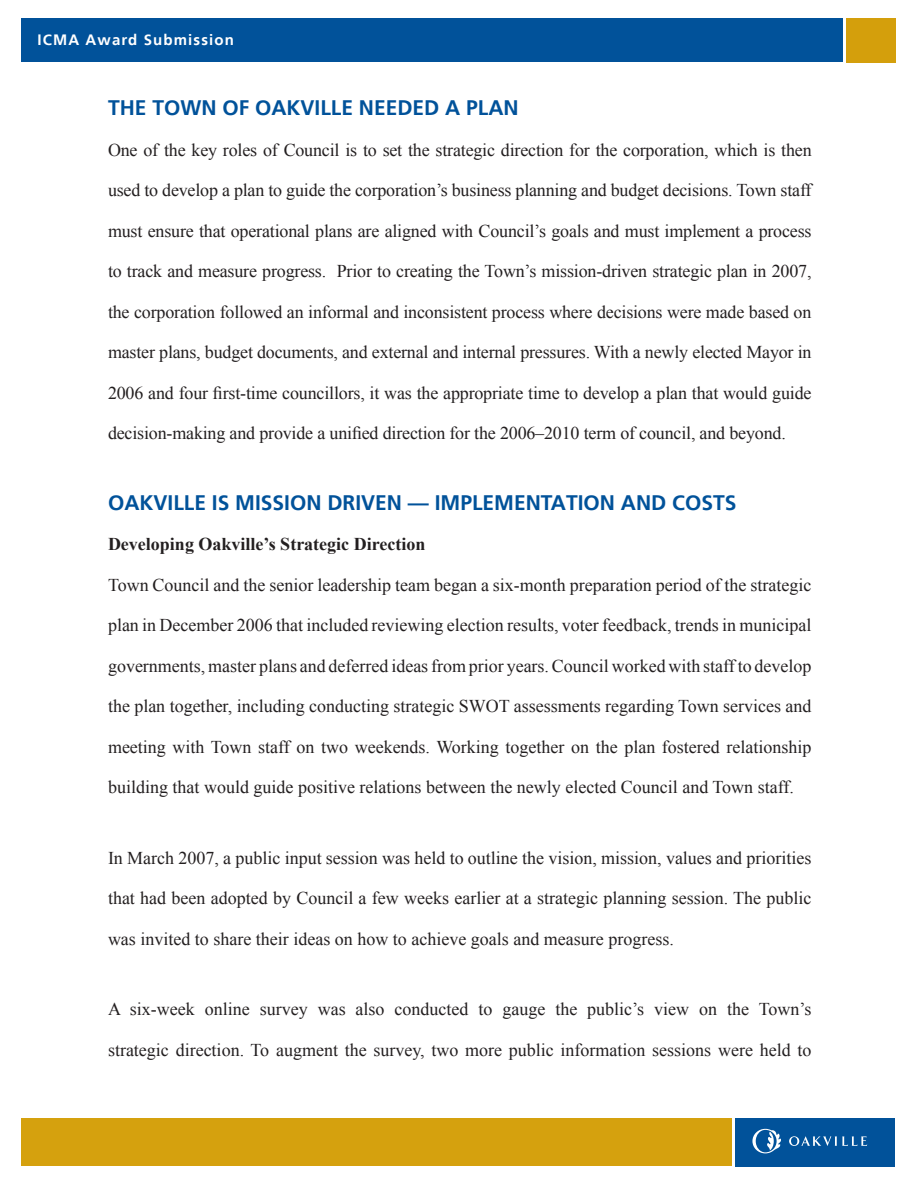
<style>
.page{position:relative;width:918px;height:1188px;background:#fff}
.page>*{position:absolute;margin:0;border:0;box-sizing:border-box;transform-origin:0 0}
.Paragraph_Style_1{font:700 21px "Frutiger";color:#01529a}
.Paragraph_Style_1-2{font:18px "Times New Roman";color:#231f20}
.Paragraph_Style_1-3{font:700 18px "Times New Roman";color:#231f20}
.t1{font:700 15px "Frutiger";letter-spacing:.075em;color:#fff}
</style>
<div class="page">
<div style="left:735px;top:1118px;width:160px;height:49px;background:#01529a"></div>
<svg style="left:752px;top:1129px;width:29px;height:24px"></svg>
<svg style="left:789px;top:1136px;width:78px;height:10px"></svg>
<div style="left:0;top:18px;width:843px;height:44px;background:#01529a"></div>
<div style="left:846px;top:18px;width:50px;height:44px;background:#d49f0c"></div>
<div style="left:0;top:0;width:21px;height:1178px;background:#fff"></div>
<div style="left:21px;top:1118px;width:711px;height:48px;background:#d5a10e"></div>
<p class="t1" style="left:38px;top:31px;width:198px">ICMA Award Submission</p>
<p class="Paragraph_Style_1" style="left:108px;top:96px;width:412px">THE TOWN OF OAKVILLE NEEDED A PLAN</p>
<p class="Paragraph_Style_1-2" style="left:108px;top:138px;width:705px">One of the key roles of Council is to set the strategic direction for the corporation, which is then</p>
<p class="Paragraph_Style_1-2" style="left:108px;top:178px;width:705px">used to develop a plan to guide the corporation’s business planning and budget decisions. Town staff</p>
<p class="Paragraph_Style_1-2" style="left:108px;top:219px;width:705px">must ensure that operational plans are aligned with Council’s goals and must implement a process</p>
<p class="Paragraph_Style_1-2" style="left:108px;top:259px;width:705px">to track and measure progress. Prior to creating the Town’s mission-driven strategic plan in 2007,</p>
<p class="Paragraph_Style_1-2" style="left:108px;top:300px;width:705px">the corporation followed an informal and inconsistent process where decisions were made based on</p>
<p class="Paragraph_Style_1-2" style="left:108px;top:340px;width:705px">master plans, budget documents, and external and internal pressures. With a newly elected Mayor in</p>
<p class="Paragraph_Style_1-2" style="left:108px;top:381px;width:705px">2006 and four first-time councillors, it was the appropriate time to develop a plan that would guide</p>
<p class="Paragraph_Style_1-2" style="left:108px;top:421px;width:679px">decision-making and provide a unified direction for the 2006–2010 term of council, and beyond.</p>
<p class="Paragraph_Style_1" style="left:108px;top:490px;width:630px">OAKVILLE IS MISSION DRIVEN — IMPLEMENTATION AND COSTS</p>
<p class="Paragraph_Style_1-3" style="left:108px;top:532px;width:319px">Developing Oakville’s Strategic Direction</p>
<p class="Paragraph_Style_1-2" style="left:108px;top:573px;width:705px">Town Council and the senior leadership team began a six-month preparation period of the strategic</p>
<p class="Paragraph_Style_1-2" style="left:108px;top:613px;width:705px">plan in December 2006 that included reviewing election results, voter feedback, trends in municipal</p>
<p class="Paragraph_Style_1-2" style="left:108px;top:654px;width:705px">governments, master plans and deferred ideas from prior years. Council worked with staff to develop</p>
<p class="Paragraph_Style_1-2" style="left:108px;top:694px;width:705px">the plan together, including conducting strategic SWOT assessments regarding Town services and</p>
<p class="Paragraph_Style_1-2" style="left:108px;top:735px;width:705px">meeting with Town staff on two weekends. Working together on the plan fostered relationship</p>
<p class="Paragraph_Style_1-2" style="left:108px;top:775px;width:687px">building that would guide positive relations between the newly elected Council and Town staff.</p>
<p class="Paragraph_Style_1-2" style="left:108px;top:846px;width:705px">In March 2007, a public input session was held to outline the vision, mission, values and priorities</p>
<p class="Paragraph_Style_1-2" style="left:108px;top:886px;width:705px">that had been adopted by Council a few weeks earlier at a strategic planning session. The public</p>
<p class="Paragraph_Style_1-2" style="left:108px;top:927px;width:567px">was invited to share their ideas on how to achieve goals and measure progress.</p>
<p class="Paragraph_Style_1-2" style="left:108px;top:997px;width:705px">A six-week online survey was also conducted to gauge the public’s view on the Town’s</p>
<p class="Paragraph_Style_1-2" style="left:108px;top:1038px;width:705px">strategic direction. To augment the survey, two more public information sessions were held to</p>
</div>
